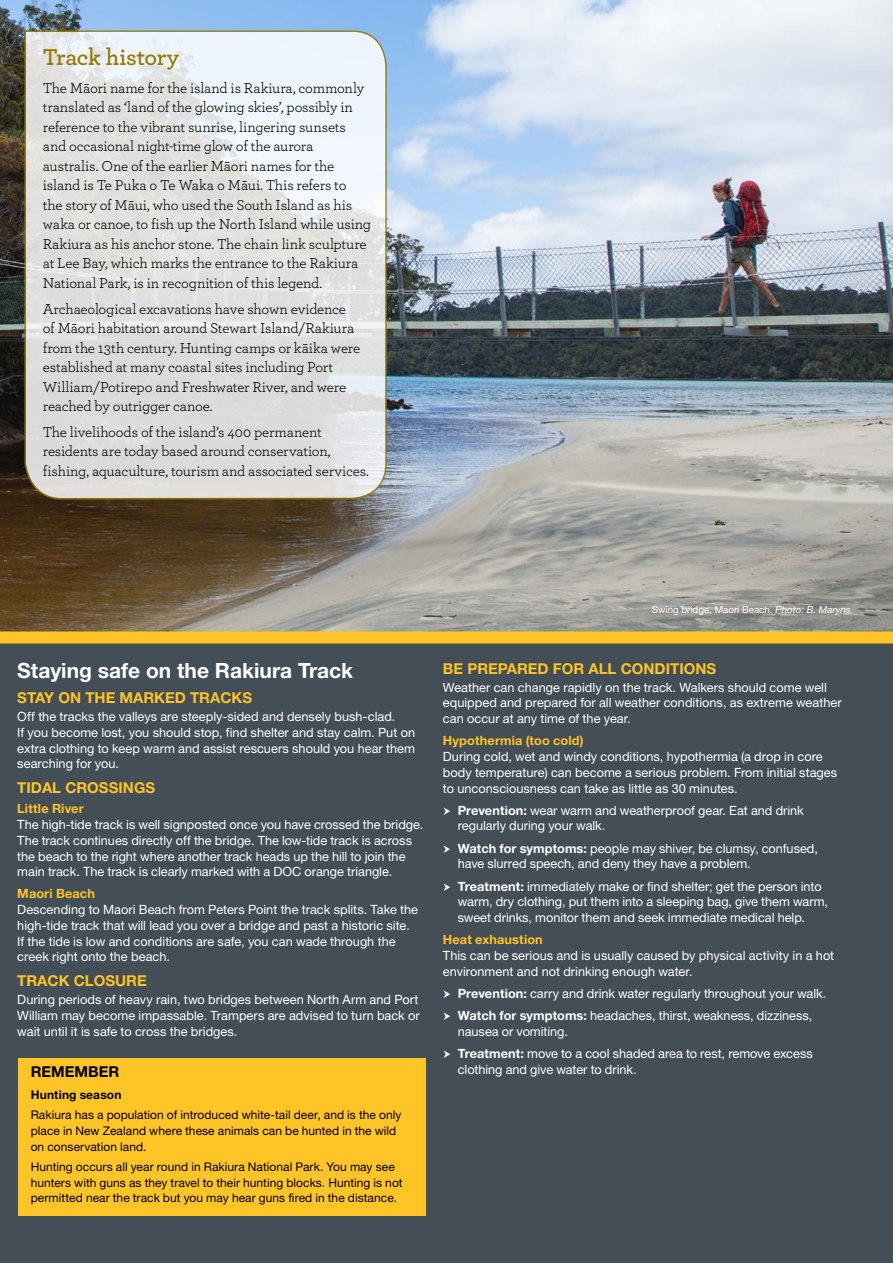
<style>
.page{position:relative;width:893px;height:1263px;background:#fff}
.page>*{position:absolute;margin:0;border:0;box-sizing:border-box;transform-origin:0 0}
.t1{font:600 24px "Archer";letter-spacing:-.015em;color:#947900}
.t2{font:700 21px "Helvetica Neue LT Pro";color:#fff}
.t3{font:15px/19.5px "Archer";letter-spacing:-.015em;color:#000}
.t4{font:700 15px "Helvetica Neue LT Pro";color:#ffc425}
.t5{font:700 15px "Helvetica Neue LT Pro";color:#000}
.t6{font:12.75px/15.8px "Helvetica Neue LT Pro";color:#fff}
.t7{font:700 12.75px "Helvetica Neue LT Pro";letter-spacing:.01em;color:#ffc425}
.t8{font:12px/15.8px "Helvetica Neue LT Pro";letter-spacing:.005em;color:#000}
.t9{font:700 12px "Helvetica Neue LT Pro";letter-spacing:.01em;color:#000}
.t10{font:9.75px "Helvetica Neue LT Pro";color:#fff}
.s1{font-style:italic}
.s2{font-weight:700}
</style>
<div class="page">
<img style="left:0;top:0;width:893px;height:631px">
<svg style="left:24px;top:30px;width:363px;height:470px"></svg>
<div style="left:0;top:640px;width:893px;height:623px;background:#444e57"></div>
<div style="left:0;top:631px;width:893px;height:12px;background:#ffc425"></div>
<div style="left:18px;top:1058px;width:407px;height:157px;background:#ffc425"></div>
<h1 class="t1" style="left:43px;top:39px;width:138px">Track history</h1>
<p class="t3" style="left:43px;top:77px;width:330px">The Māori name for the island is Rakiura, commonly translated as ‘land of the glowing skies’, possibly in reference to the vibrant sunrise, lingering sunsets and occasional night-time glow of the aurora australis. One of the earlier Māori names for the island is Te Puka o Te Waka o Māui. This refers to<br>the story of Māui, who used the South Island as his waka or canoe, to fish up the North Island while using Rakiura as his anchor stone. The chain link sculpture at Lee Bay, which marks the entrance to the Rakiura National Park, is in recognition of this legend.</p>
<p class="t3" style="left:43px;top:298px;width:319px">Archaeological excavations have shown evidence of Māori habitation around Stewart Island/Rakiura from the 13th century. Hunting camps or kāika were established at many coastal sites including Port William/Potirepo and Freshwater River, and were reached by outrigger canoe.</p>
<p class="t3" style="left:43px;top:421px;width:328px">The livelihoods of the island’s 400 permanent residents are today based around conservation, fishing, aquaculture, tourism and associated services.</p>
<h2 class="t2" style="left:17px;top:658px;width:338px">Staying safe on the Rakiura Track</h2>
<p class="t4" style="left:17px;top:688px;width:236px">STAY ON THE MARKED TRACKS</p>
<p class="t6" style="left:17px;top:708px;width:399px">Off the tracks the valleys are steeply-sided and densely bush-clad.<br>If you become lost, you should stop, find shelter and stay calm. Put on extra clothing to keep warm and assist rescuers should you hear them searching for you.</p>
<p class="t4" style="left:17px;top:779px;width:139px">TIDAL CROSSINGS</p>
<p class="t7" style="left:17px;top:801px;width:68px">Little River</p>
<p class="t6" style="left:17px;top:816px;width:408px">The high-tide track is well signposted once you have crossed the bridge.<br>The track continues directly off the bridge. The low-tide track is across the beach to the right where another track heads up the hill to join the main track. The track is clearly marked with a DOC orange triangle.</p>
<p class="t7" style="left:17px;top:886px;width:79px">Maori Beach</p>
<p class="t6" style="left:17px;top:901px;width:402px">Descending to Maori Beach from Peters Point the track splits. Take the high-tide track that will lead you over a bridge and past a historic site.<br>If the tide is low and conditions are safe, you can wade through the creek right onto the beach.</p>
<p class="t4" style="left:17px;top:972px;width:131px">TRACK CLOSURE</p>
<p class="t6" style="left:17px;top:991px;width:404px;text-align:justify">During periods of heavy rain, two bridges between North Arm and Port William may become impassable. Trampers are advised to turn back or wait until it is safe to cross the bridges.</p>
<p class="t10" style="left:652px;top:603px;width:200px">Swing bridge, Maori Beach. <span class="s1">Photo: B. Maryns</span></p>
<p class="t4" style="left:443px;top:659px;width:275px">BE PREPARED FOR ALL CONDITIONS</p>
<p class="t6" style="left:443px;top:679px;width:400px">Weather can change rapidly on the track. Walkers should come well equipped and prepared for all weather conditions, as extreme weather can occur at any time of the year.</p>
<p class="t7" style="left:443px;top:733px;width:142px">Hypothermia (too cold)</p>
<p class="t6" style="left:443px;top:748px;width:396px">During cold, wet and windy conditions, hypothermia (a drop in core body temperature) can become a serious problem. From initial stages to unconsciousness can take as little as 30 minutes.</p>
<p class="t6" style="left:458px;top:802px;width:347px"><span class="s2">Prevention:</span> wear warm and weatherproof gear. Eat and drink regularly during your walk.</p>
<p class="t6" style="left:458px;top:840px;width:362px"><span class="s2">Watch for symptoms:</span> people may shiver, be clumsy, confused, have slurred speech, and deny they have a problem.</p>
<p class="t6" style="left:458px;top:878px;width:372px"><span class="s2">Treatment:</span> immediately make or find shelter; get the person into warm, dry clothing, put them into a sleeping bag, give them warm, sweet drinks, monitor them and seek immediate medical help.</p>
<p class="t7" style="left:443px;top:932px;width:101px">Heat exhaustion</p>
<p class="t6" style="left:443px;top:947px;width:393px">This can be serious and is usually caused by physical activity in a hot environment and not drinking enough water.</p>
<p class="t6" style="left:458px;top:982px;width:370px;line-height:22.2px"><span class="s2">Prevention:</span> carry and drink water regularly throughout your walk.<br><span class="s2">Watch for symptoms:</span> headaches, thirst, weakness, dizziness,</p>
<p class="t6" style="left:458px;top:1020px;width:357px;line-height:22.2px">nausea or vomiting.<br><span class="s2">Treatment:</span> move to a cool shaded area to rest, remove excess</p>
<p class="t5" style="left:31px;top:1063px;width:90px">REMEMBER</p>
<p class="t6" style="left:458px;top:1061px;width:180px">clothing and give water to drink.</p>
<p class="t9" style="left:31px;top:1088px;width:92px">Hunting season</p>
<p class="t8" style="left:31px;top:1107px;width:372px">Rakiura has a population of introduced white-tail deer, and is the only place in New Zealand where these animals can be hunted in the wild on conservation land.</p>
<p class="t8" style="left:31px;top:1158px;width:373px">Hunting occurs all year round in Rakiura National Park. You may see hunters with guns as they travel to their hunting blocks. Hunting is not permitted near the track but you may hear guns fired in the distance.</p>
</div>
